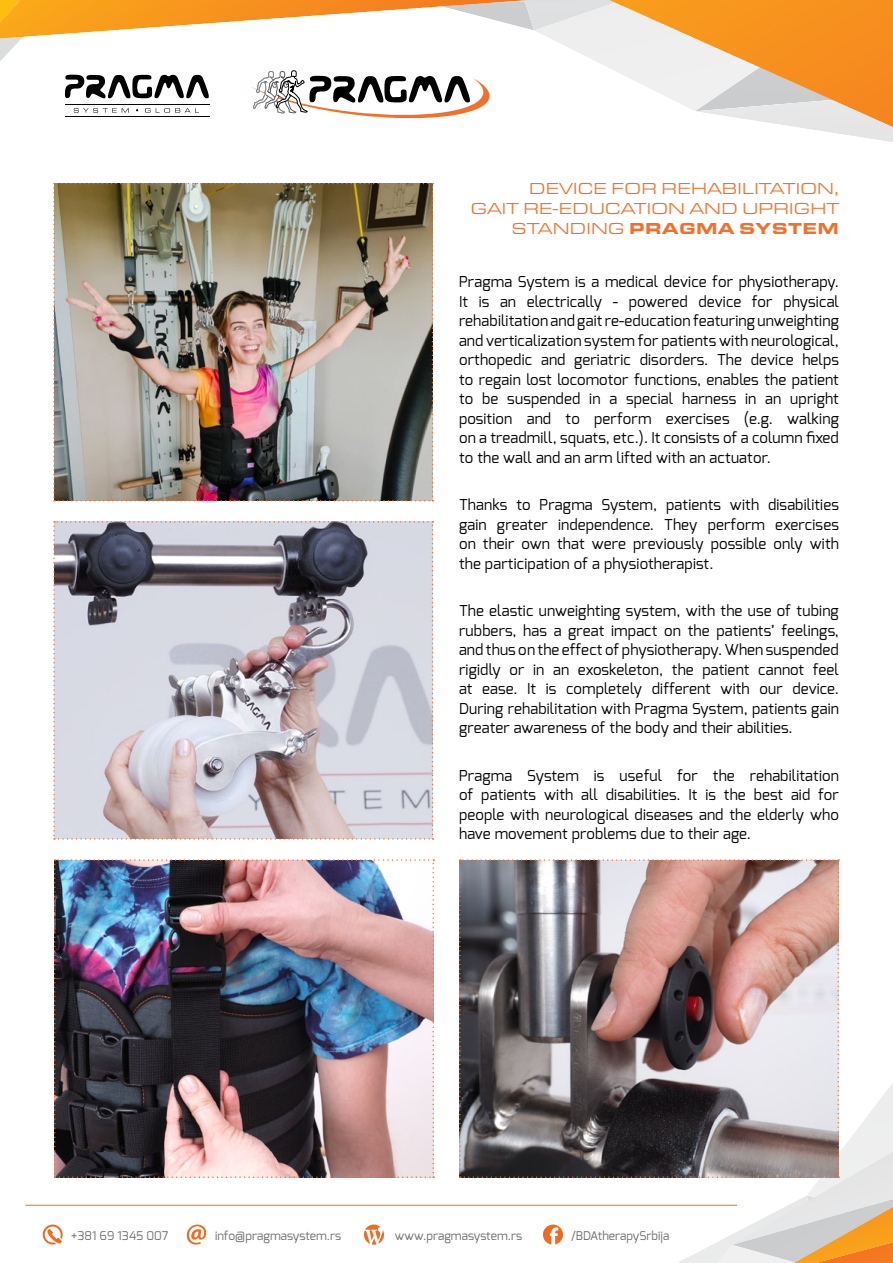
<style>
.page{position:relative;width:893px;height:1263px;background:#fff}
.page>*{position:absolute;margin:0;border:0;box-sizing:border-box;transform-origin:0 0}
.t1{font:expanded 16.5px/19.8px "Eurostile TOT";letter-spacing:.015em;color:#f37029;text-align:right}
.t2{font:15px/19.5px "Exo";letter-spacing:.01em;color:#000;text-align:justify}
.t3{font:12px "Exo";color:#6d6e71}
.s1{font-weight:900}
</style>
<div class="page">
<svg style="left:43px;top:1224px;width:20px;height:20px"></svg>
<hr style="left:25px;top:1205px;width:712px;height:1px;background:#f26921">
<svg style="left:187px;top:1224px;width:19px;height:20px"></svg>
<svg style="left:364px;top:1224px;width:20px;height:21px"></svg>
<svg style="left:0;top:0;width:893px;height:142px"></svg>
<img style="left:53px;top:183px;width:380px;height:318px">
<svg style="left:53px;top:521px;width:380px;height:319px;background:#bcb8c0"></svg>
<img style="left:54px;top:859px;width:380px;height:319px">
<img style="left:459px;top:859px;width:434px;height:404px">
<p class="t1" style="left:471px;top:180px;width:370px">DEVICE FOR REHABILITATION,<br>GAIT RE-EDUCATION AND UPRIGHT<br>STANDING <span class="s1">PRAGMA SYSTEM</span></p>
<p class="t2" style="left:459px;top:273px;width:382px">Pragma System is a medical device for physiotherapy.<br>It is an electrically - powered device for physical rehabilitation and gait re-education featuring unweighting and verticalization system for patients with neurological, orthopedic and geriatric disorders. The device helps to regain lost locomotor functions, enables the patient to be suspended in a special harness in an upright position and to perform exercises (e.g. walking on a treadmill, squats, etc.). It consists of a column fixed to the wall and an arm lifted with an actuator.</p>
<p class="t2" style="left:459px;top:496px;width:381px">Thanks to Pragma System, patients with disabilities gain greater independence. They perform exercises on their own that were previously possible only with the participation of a physiotherapist.</p>
<p class="t2" style="left:459px;top:602px;width:382px">The elastic unweighting system, with the use of tubing rubbers, has a great impact on the patients’ feelings, and thus on the effect of physiotherapy. When suspended rigidly or in an exoskeleton, the patient cannot feel at ease. It is completely different with our device.<br>During rehabilitation with Pragma System, patients gain greater awareness of the body and their abilities.</p>
<p class="t2" style="left:459px;top:766px;width:381px">Pragma System is useful for the rehabilitation of patients with all disabilities. It is the best aid for people with neurological diseases and the elderly who have movement problems due to their age.</p>
<p class="t3" style="left:71px;top:1230px;width:99px">+381 69 1345 007</p>
<p class="t3" style="left:215px;top:1230px;width:128px">info@pragmasystem.rs</p>
<p class="t3" style="left:395px;top:1230px;width:129px">www.pragmasystem.rs</p>
<p class="t3" style="left:571px;top:1230px;width:100px">/BDAtherapySrbija</p>
</div>
